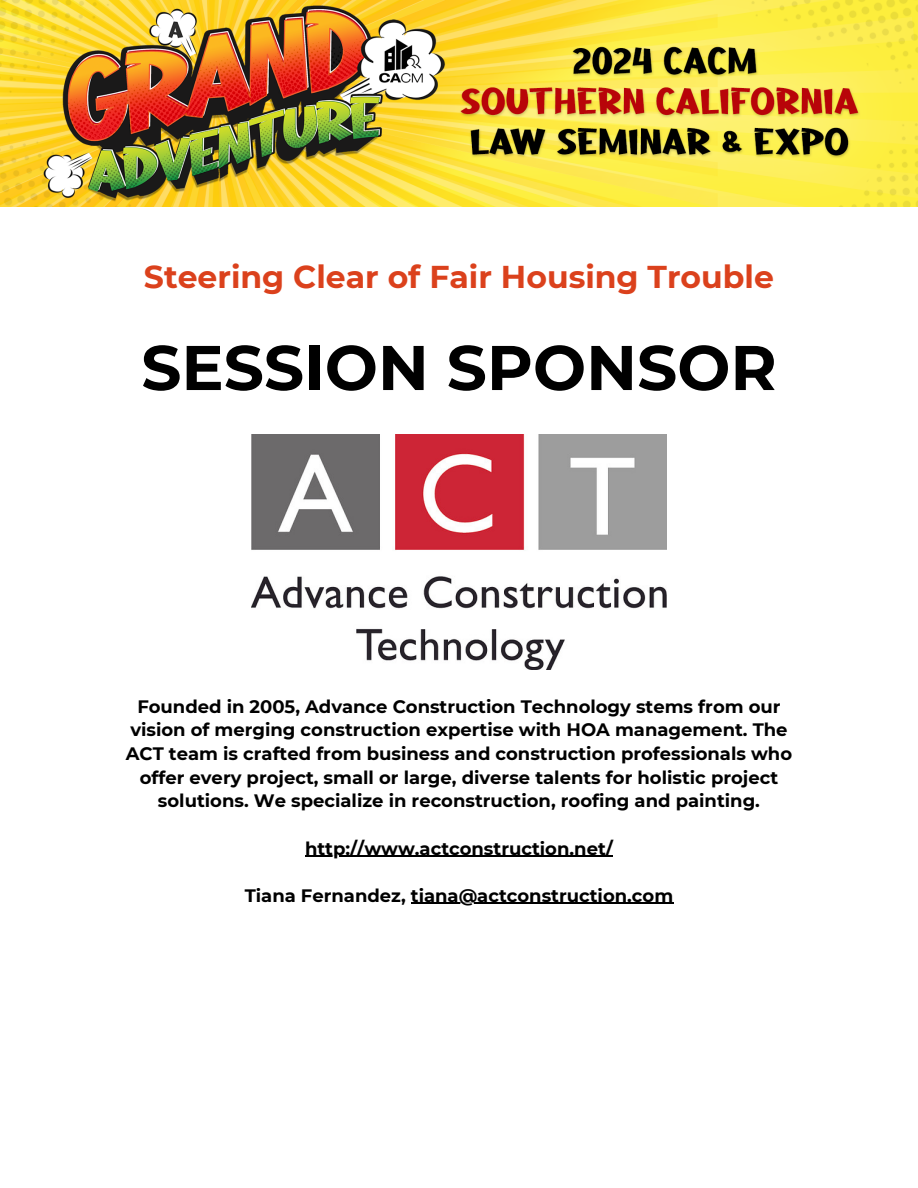
<style>
.page{position:relative;width:918px;height:1188px;background:#fff}
.page>*{position:absolute;margin:0;border:0;box-sizing:border-box;transform-origin:0 0}
.t1{font:700 63px "Montserrat";color:#000}
.t2{font:700 31.5px "Montserrat";color:#db411c}
.t3{font:700 18px/23.7px "Montserrat";color:#000;text-align:center}
</style>
<div class="page">
<img style="left:251px;top:434px;width:415px;height:235px">
<hr style="left:305px;top:856px;width:308px;height:1px;background:#000">
<hr style="left:411px;top:903px;width:262px;height:1px;background:#000">
<img style="left:0;top:0;width:918px;height:207px">
<p class="t2" style="left:144px;top:257px;width:632px">Steering Clear of Fair Housing Trouble</p>
<p class="t1" style="left:141px;top:329px;width:637px">SESSION SPONSOR</p>
<p class="t3" style="left:126px;top:694px;width:668px">Founded in 2005, Advance Construction Technology stems from our vision of merging construction expertise with HOA management. The ACT team is crafted from business and construction professionals who offer every project, small or large, diverse talents for holistic project solutions. We specialize in reconstruction, roofing and painting.</p>
<p class="t3" style="left:305px;top:836px;width:309px">http://www.actconstruction.net/</p>
<p class="t3" style="left:245px;top:883px;width:430px">Tiana Fernandez, tiana@actconstruction.com</p>
</div>
